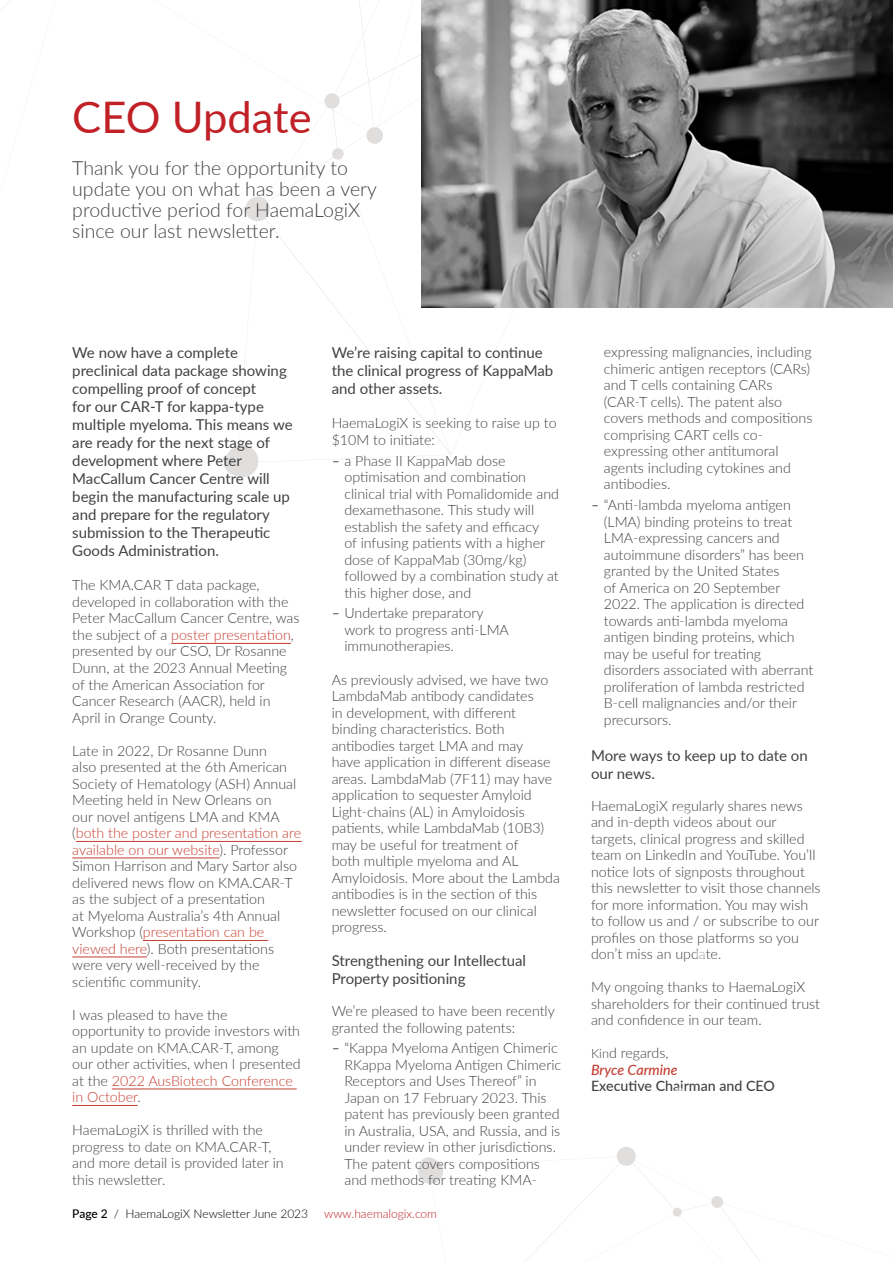
<style>
.page{position:relative;width:893px;height:1263px;background:#fff}
.page>*{position:absolute;margin:0;border:0;box-sizing:border-box;transform-origin:0 0}
.t1{font:43.5px "Lato";color:#c02026}
.t2{font:300 19.5px/21px "Lato";color:#414042}
.t3{font:15px/18px "Lato";color:#414042}
.t4{font:300 14.25px/16.5px "Lato";color:#414042}
.t5{font:italic 500 14.25px/16.5px "Lato";color:#c53c30}
.t6{font:500 14.25px "Lato";color:#414042}
.t7{font:300 12px "Lato";color:#000}
.t8{font:300 12px "Lato";color:#c02026}
.s1{color:#c53c30}
.s2{font-weight:400;font-style:italic}
.s3{font-weight:500}
.s4{font-weight:300;font-style:normal;font-size:12.75px;color:#414042}
.s5{font-weight:300;font-style:normal;color:#414042}
</style>
<div class="page">
<svg style="left:0;top:0;width:421px;height:272px"></svg>
<svg style="left:224px;top:445px;width:35px;height:32px"></svg>
<hr style="left:171px;top:643px;width:120px;height:1px;background:#c53c30">
<hr style="left:76px;top:841px;width:226px;height:1px;background:#c53c30">
<hr style="left:72px;top:858px;width:148px;height:1px;background:#c53c30">
<hr style="left:143px;top:940px;width:125px;height:1px;background:#c53c30">
<hr style="left:72px;top:957px;width:75px;height:1px;background:#c53c30">
<hr style="left:112px;top:1089px;width:185px;height:1px;background:#c53c30">
<hr style="left:72px;top:1105px;width:66px;height:1px;background:#c53c30">
<img style="left:421px;top:0;width:472px;height:307px">
<svg style="left:418px;top:1147px;width:343px;height:116px"></svg>
<h1 class="t1" style="left:72px;top:86px;width:241px">CEO Update</h1>
<h2 class="t2" style="left:72px;top:157px;width:306px">Thank you for the opportunity to update you on what has been a very productive period for HaemaLogiX since our last newsletter.</h2>
<p class="t3" style="left:72px;top:343px;width:222px">We now have a complete preclinical data package showing compelling proof of concept<br>for our CAR-T for kappa-type multiple myeloma. This means we are ready for the next stage of development where Peter<br>MacCallum Cancer Centre will begin the manufacturing scale up and prepare for the regulatory submission to the Therapeutic<br>Goods Administration.</p>
<p class="t4" style="left:72px;top:577px;width:229px">The KMA.CAR T data package, developed in collaboration with the<br>Peter MacCallum Cancer Centre, was the subject of a <span class="s1">poster presentation</span>, presented by our CSO, Dr Rosanne<br>Dunn, at the 2023 Annual Meeting of the American Association for<br>Cancer Research (AACR), held in<br>April in Orange County.</p>
<p class="t4" style="left:72px;top:742px;width:230px">Late in 2022, Dr Rosanne Dunn<br>also presented at the 6th American<br>Society of Hematology (ASH) Annual<br>Meeting held in New Orleans on<br>our novel antigens LMA and KMA (<span class="s1">both the poster and presentation are available on our website</span>). Professor<br>Simon Harrison and Mary Sartor also delivered news flow on KMA.CAR-T as the subject of a presentation<br>at Myeloma Australia’s 4th Annual<br>Workshop (<span class="s1">presentation can be viewed here</span>). Both presentations were very well-received by the scientific community.</p>
<p class="t4" style="left:72px;top:1006px;width:230px">I was pleased to have the opportunity to provide investors with an update on KMA.CAR-T, among our other activities, when I presented at the <span class="s1">2022 AusBiotech Conference in October</span>.</p>
<p class="t4" style="left:72px;top:1121px;width:213px">HaemaLogiX is thrilled with the progress to date on KMA.CAR-T, and more detail is provided later in this newsletter.</p>
<p class="t3" style="left:332px;top:343px;width:223px">We’re raising capital to continue the clinical progress of KappaMab and other assets.</p>
<p class="t4" style="left:332px;top:415px;width:226px">HaemaLogiX is seeking to raise up to $10M to initiate:</p>
<p class="t4" style="left:344px;top:452px;width:216px;text-indent:-13px"><span class="s2">–</span> a Phase II KappaMab dose optimisation and combination clinical trial with Pomalidomide and dexamethasone. This study will establish the safety and efficacy<br>of infusing patients with a higher dose of KappaMab (30mg/kg) followed by a combination study at this higher dose, and</p>
<p class="t4" style="left:344px;top:605px;width:166px;text-indent:-13px"><span class="s2">–</span> Undertake preparatory work to progress anti-LMA immunotherapies.</p>
<p class="t4" style="left:332px;top:671px;width:230px">As previously advised, we have two<br>LambdaMab antibody candidates<br>in development, with different binding characteristics. Both antibodies target LMA and may<br>have application in different disease areas. LambdaMab (7F11) may have application to sequester Amyloid<br>Light-chains (AL) in Amyloidosis patients, while LambdaMab (10B3) may be useful for treatment of<br>both multiple myeloma and AL<br>Amyloidosis. More about the Lambda antibodies is in the section of this newsletter focused on our clinical progress.</p>
<p class="t3" style="left:332px;top:951px;width:196px">Strengthening our Intellectual<br>Property positioning</p>
<p class="t4" style="left:332px;top:1002px;width:225px">We’re pleased to have been recently granted the following patents:</p>
<p class="t4" style="left:344px;top:1039px;width:218px;text-indent:-13px"><span class="s2">–</span> “Kappa Myeloma Antigen Chimeric RKappa Myeloma Antigen Chimeric Receptors and Uses Thereof” in Japan on 17 February 2023. This patent has previously been granted in Australia, USA, and Russia, and is under review in other jurisdictions.<br>The patent covers compositions and methods for treating KMA-</p>
<p class="t7" style="left:72px;top:1206px;width:237px"><span class="s3">Page 2</span> / HaemaLogiX Newsletter June 2023</p>
<p class="t8" style="left:324px;top:1206px;width:114px">www.haemalogix.com</p>
<p class="t4" style="left:604px;top:343px;width:210px">expressing malignancies, including chimeric antigen receptors (CARs) and T cells containing CARs (CAR-T cells). The patent also covers methods and compositions comprising CART cells co&shy;expressing other antitumoral agents including cytokines and antibodies.</p>
<p class="t4" style="left:604px;top:496px;width:211px;text-indent:-13px"><span class="s2">–</span> “Anti-lambda myeloma antigen (LMA) binding proteins to treat<br>LMA-expressing cancers and autoimmune disorders” has been granted by the United States<br>of America on 20 September<br>2022. The application is directed towards anti-lambda myeloma antigen binding proteins, which may be useful for treating disorders associated with aberrant proliferation of lambda restricted<br>B-cell malignancies and/or their precursors.</p>
<p class="t3" style="left:591px;top:745px;width:218px">More ways to keep up to date on our news.</p>
<p class="t4" style="left:591px;top:797px;width:231px">HaemaLogiX regularly shares news and in-depth videos about our targets, clinical progress and skilled team on LinkedIn and YouTube. You’ll notice lots of signposts throughout this newsletter to visit those channels for more information. You may wish to follow us and / or subscribe to our profiles on those platforms so you don’t miss an update.</p>
<p class="t4" style="left:591px;top:978px;width:231px">My ongoing thanks to HaemaLogiX shareholders for their continued trust and confidence in our team.</p>
<p class="t5" style="left:591px;top:1044px;width:88px"><span class="s4">Kin</span><span class="s5">d regards,<br></span>Bryce Carmine</p>
<p class="t6" style="left:591px;top:1076px;width:185px">Executive Chairman and CEO</p>
</div>
